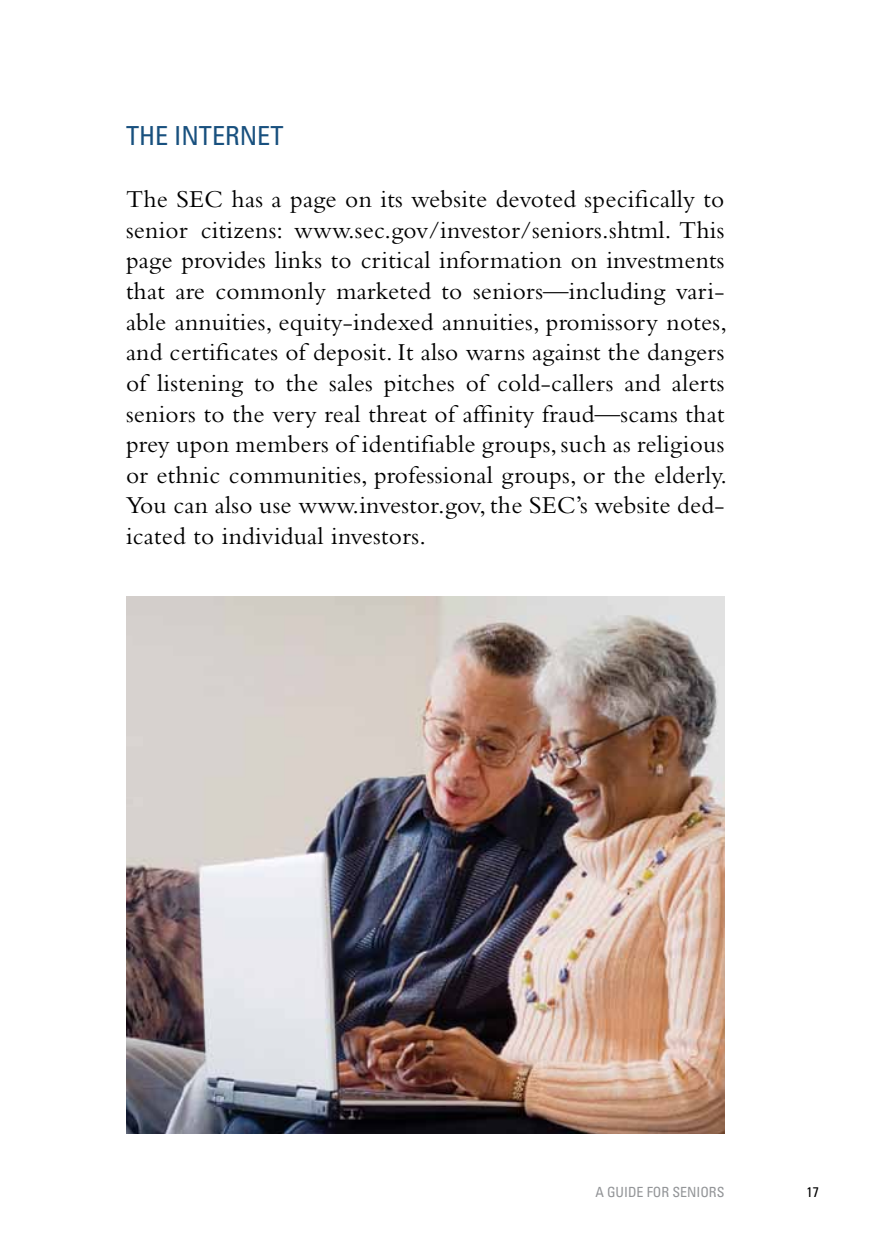
<style>
.page{position:relative;width:882px;height:1260px;background:#fff}
.page>*{position:absolute;margin:0;border:0;box-sizing:border-box;transform-origin:0 0}
.Subhead_b{font:condensed 26.25px "Univers LT Std";color:#18507e}
.Text{font:25.38px/30.6px "Bembo";letter-spacing:.01em;color:#000;text-align:justify}
.t1{font:condensed 14px "Univers LT Std";color:#939598}
.t2{font:condensed 14px "Univers LT Std";color:#000}
</style>
<div class="page">
<img style="left:126px;top:596px;width:598px;height:538px">
<p class="Subhead_b" style="left:126px;top:119px;width:159px">THE INTERNET</p>
<p class="Text" style="left:126px;top:183px;width:603px">The SEC has a page on its website devoted specifically to senior citizens: www.sec.gov/investor/seniors.shtml. This page provides links to critical information on investments that are commonly marketed to seniors—including vari&shy;able annuities, equity-indexed annuities, promissory notes, and certificates of deposit. It also warns against the dangers of listening to the sales pitches of cold-callers and alerts seniors to the very real threat of affinity fraud—scams that prey upon members of identifiable groups, such as religious or ethnic communities, professional groups, or the elderly.<br>You can also use www.investor.gov, the SEC’s website ded&shy;icated to individual investors.</p>
<p class="t1" style="left:595px;top:1183px;width:131px">A GUIDE FOR SENIORS</p>
<p class="t2" style="left:807px;top:1183px;width:14px">17</p>
</div>
